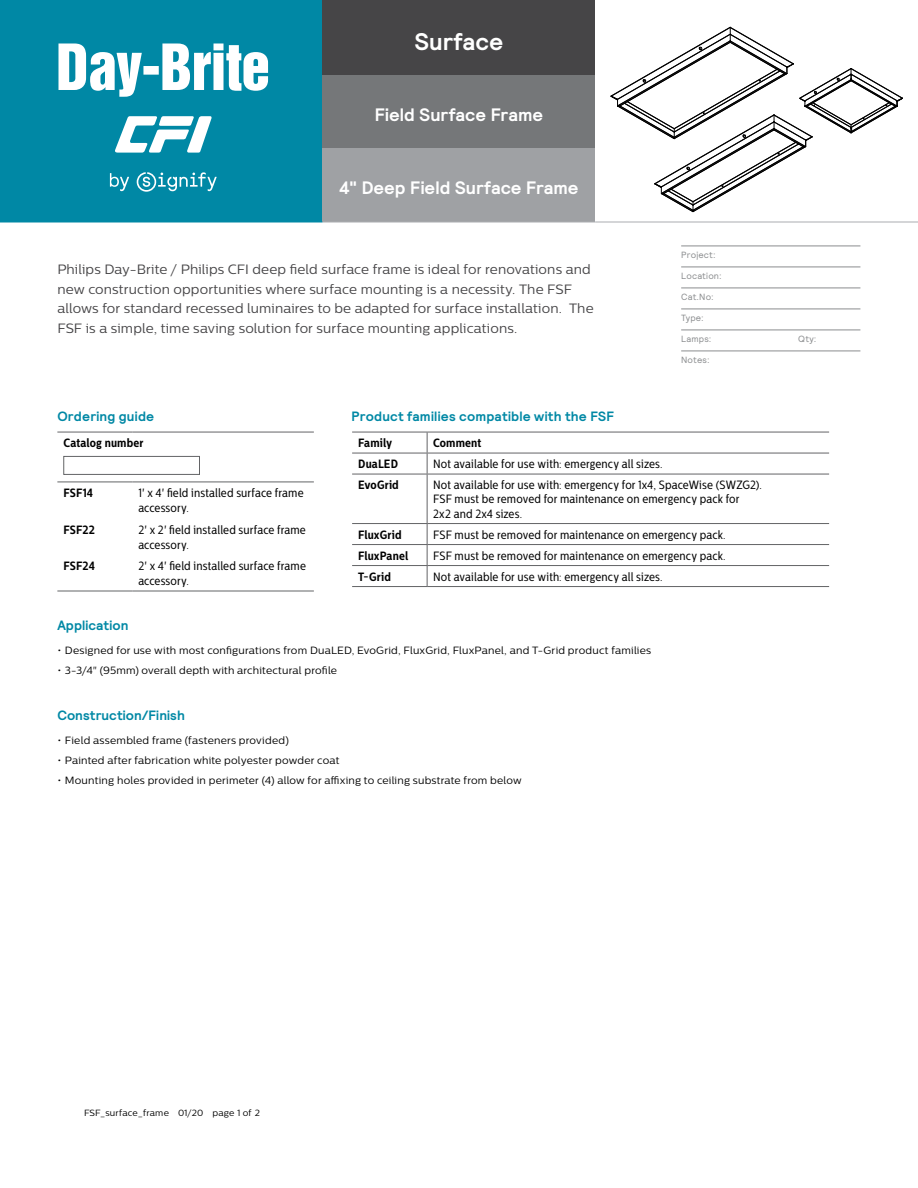
<style>
.page{position:relative;width:918px;height:1188px;background:#fff}
.page>*{position:absolute;margin:0;border:0;box-sizing:border-box;transform-origin:0 0}
.t1{font:700 24px "Relative";color:#fff}
.t2{font:700 18px "Relative";color:#fff}
.t3{font:13.5px/19.5px "Centrale Sans";letter-spacing:.01em;color:#464547}
.t4{font:700 13.5px "Relative";letter-spacing:.015em;color:#0088a5}
.t5{font:12px/15px "Centrale Sans Cnd";letter-spacing:.01em;color:#000}
.t6{font:700 12px "Centrale Sans Cnd";letter-spacing:.01em;color:#000}
.t7{font:10.5px "Centrale Sans";letter-spacing:.02em;color:#000}
.t8{font:9px "Relative";letter-spacing:.02em;color:#8a8c8e}
.t9{font:9px "Centrale Sans";letter-spacing:.02em;color:#000}
</style>
<div class="page">
<hr style="left:352px;top:432px;width:75px;height:1px;background:#636466">
<hr style="left:427px;top:432px;width:402px;height:1px;background:#636466">
<hr style="left:352px;top:453px;width:75px;height:1px;background:#636466">
<hr style="left:427px;top:453px;width:402px;height:1px;background:#636466">
<svg style="left:427px;top:432px;width:1px;height:42px"></svg>
<hr style="left:352px;top:474px;width:75px;height:1px;background:#636466">
<hr style="left:427px;top:474px;width:402px;height:1px;background:#636466">
<hr style="left:427px;top:474px;width:1px;height:49px;background:#636466">
<hr style="left:352px;top:523px;width:75px;height:1px;background:#636466">
<hr style="left:427px;top:523px;width:402px;height:1px;background:#636466">
<hr style="left:352px;top:544px;width:75px;height:1px;background:#636466">
<hr style="left:427px;top:544px;width:402px;height:1px;background:#636466">
<hr style="left:352px;top:565px;width:75px;height:1px;background:#636466">
<hr style="left:427px;top:565px;width:402px;height:1px;background:#636466">
<svg style="left:427px;top:524px;width:1px;height:62px"></svg>
<hr style="left:352px;top:586px;width:75px;height:1px;background:#636466">
<hr style="left:427px;top:586px;width:402px;height:1px;background:#636466">
<hr style="left:57px;top:432px;width:75px;height:1px;background:#636466">
<hr style="left:132px;top:432px;width:182px;height:1px;background:#636466">
<hr style="left:57px;top:482px;width:75px;height:1px;background:#636466">
<hr style="left:132px;top:482px;width:182px;height:1px;background:#636466">
<hr style="left:57px;top:591px;width:75px;height:1px;background:#636466">
<hr style="left:132px;top:591px;width:182px;height:1px;background:#636466">
<div style="left:63px;top:456px;width:137px;height:19px;background:#fff;border:1px solid #636466"></div>
<div style="left:0;top:0;width:322px;height:222px;background:#0088a5"></div>
<div style="left:322px;top:0;width:274px;height:75px;background:#464547"></div>
<div style="left:322px;top:75px;width:274px;height:73px;background:#757779"></div>
<div style="left:322px;top:148px;width:274px;height:74px;background:#9fa1a4"></div>
<hr style="left:322px;top:222px;width:274px;height:1px;background:#abadb0">
<hr style="left:596px;top:222px;width:322px;height:1px;background:#abadb0">
<hr style="left:0;top:222px;width:322px;height:1px;background:#0088a5">
<svg style="left:59px;top:44px;width:209px;height:109px"></svg>
<svg style="left:110px;top:172px;width:107px;height:20px"></svg>
<hr style="left:681px;top:246px;width:179px;height:1px;background:#8a8c8e">
<hr style="left:681px;top:267px;width:179px;height:1px;background:#8a8c8e">
<hr style="left:681px;top:288px;width:179px;height:1px;background:#8a8c8e">
<hr style="left:681px;top:309px;width:179px;height:1px;background:#8a8c8e">
<hr style="left:681px;top:330px;width:179px;height:1px;background:#8a8c8e">
<hr style="left:681px;top:351px;width:179px;height:1px;background:#8a8c8e">
<svg style="left:611px;top:27px;width:292px;height:186px"></svg>
<h1 class="t1" style="left:415px;top:25px;width:90px">Surface</h1>
<h2 class="t2" style="left:375px;top:103px;width:170px">Field Surface Frame</h2>
<h2 class="t2" style="left:339px;top:176px;width:241px">4" Deep Field Surface Frame</h2>
<p class="t3" style="left:57px;top:259px;width:538px">Philips Day-Brite / Philips CFI deep field surface frame is ideal for renovations and new construction opportunities where surface mounting is a necessity. The FSF allows for standard recessed luminaires to be adapted for surface installation. The FSF is a simple, time saving solution for surface mounting applications.</p>
<p class="t4" style="left:57px;top:408px;width:98px">Ordering guide</p>
<p class="t4" style="left:352px;top:408px;width:264px">Product families compatible with the FSF</p>
<p class="t8" style="left:681px;top:249px;width:36px">Project:</p>
<p class="t8" style="left:681px;top:270px;width:42px">Location:</p>
<p class="t8" style="left:681px;top:291px;width:34px">Cat.No:</p>
<p class="t8" style="left:681px;top:312px;width:24px">Type:</p>
<p class="t8" style="left:681px;top:333px;width:32px">Lamps:</p>
<p class="t8" style="left:798px;top:333px;width:20px">Qty:</p>
<p class="t8" style="left:681px;top:354px;width:30px">Notes:</p>
<p class="t6" style="left:63px;top:436px;width:82px">Catalog number</p>
<p class="t6" style="left:63px;top:486px;width:31px">FSF14</p>
<p class="t5" style="left:138px;top:485px;width:167px">1' x 4' field installed surface frame accessory.</p>
<p class="t6" style="left:63px;top:523px;width:33px">FSF22</p>
<p class="t5" style="left:138px;top:522px;width:169px">2' x 2' field installed surface frame accessory.</p>
<p class="t6" style="left:63px;top:559px;width:33px">FSF24</p>
<p class="t5" style="left:138px;top:558px;width:169px">2' x 4' field installed surface frame accessory.</p>
<p class="t6" style="left:358px;top:436px;width:36px">Family</p>
<p class="t6" style="left:433px;top:436px;width:50px">Comment</p>
<p class="t6" style="left:358px;top:457px;width:41px">DuaLED</p>
<p class="t5" style="left:433px;top:456px;width:231px">Not available for use with: emergency all sizes.</p>
<p class="t6" style="left:358px;top:478px;width:42px">EvoGrid</p>
<p class="t5" style="left:433px;top:478px;width:330px;line-height:14.2px">Not available for use with: emergency for 1x4, SpaceWise (SWZG2).<br>FSF must be removed for maintenance on emergency pack for<br>2x2 and 2x4 sizes.</p>
<p class="t6" style="left:358px;top:527px;width:45px">FluxGrid</p>
<p class="t5" style="left:433px;top:527px;width:294px">FSF must be removed for maintenance on emergency pack.</p>
<p class="t6" style="left:358px;top:548px;width:52px">FluxPanel</p>
<p class="t5" style="left:433px;top:548px;width:294px">FSF must be removed for maintenance on emergency pack.</p>
<p class="t6" style="left:358px;top:569px;width:34px">T-Grid</p>
<p class="t5" style="left:433px;top:569px;width:231px">Not available for use with: emergency all sizes.</p>
<p class="t4" style="left:57px;top:617px;width:73px">Application</p>
<p class="t7" style="left:57px;top:644px;width:595px">• Designed for use with most configurations from DuaLED, EvoGrid, FluxGrid, FluxPanel, and T-Grid product families</p>
<p class="t7" style="left:57px;top:664px;width:281px">• 3-3/4" (95mm) overall depth with architectural profile</p>
<p class="t4" style="left:57px;top:707px;width:129px">Construction/Finish</p>
<p class="t7" style="left:57px;top:734px;width:233px">• Field assembled frame (fasteners provided)</p>
<p class="t7" style="left:57px;top:754px;width:284px">• Painted after fabrication white polyester powder coat</p>
<p class="t7" style="left:57px;top:774px;width:466px">• Mounting holes provided in perimeter (4) allow for affixing to ceiling substrate from below</p>
<p class="t9" style="left:84px;top:1108px;width:177px">FSF_surface_frame 01/20 page 1 of 2</p>
</div>
